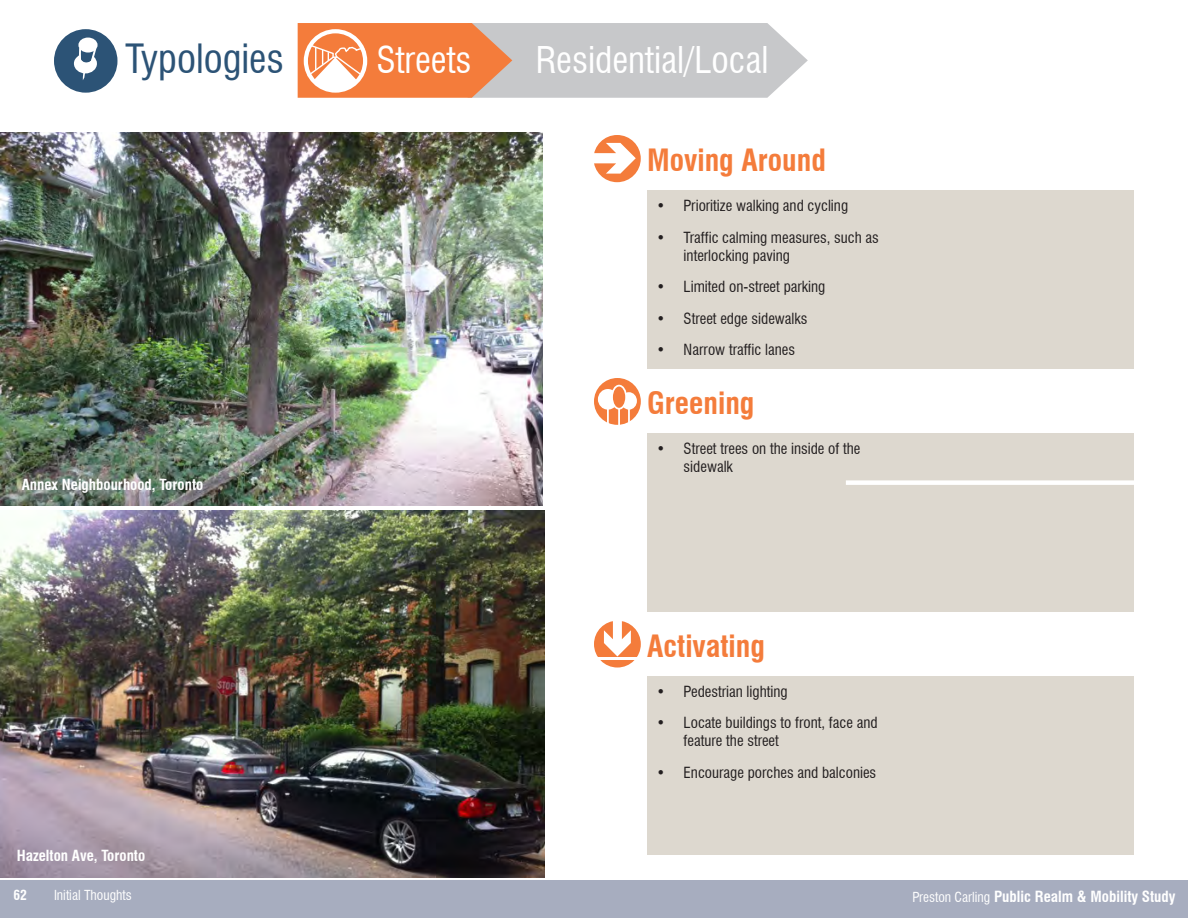
<style>
.page{position:relative;width:1188px;height:918px;background:#fff}
.page>*{position:absolute;margin:0;border:0;box-sizing:border-box;transform-origin:0 0}
._1502_Typologies_Tit{font:condensed 39.3px "Swiss 721 BT";color:#2c5376}
._1502_Subtitle{font:condensed 36px "Swiss 721 BT";color:#fff}
._1502_Kit_of_Parts_T{font:700 condensed 30px "Swiss 721 BT";color:#f47c3b}
._1502_Kit_of_Parts_G{font:condensed 15px/18px "Swiss 721 BT";color:#231f20}
._1502_Caption{font:700 condensed 15px "Swiss 721 BT";color:#fff}
.t1{font:condensed 13.5px "Swiss 721 BT";color:#fff}
.t2{font:700 condensed 13.5px "Swiss 721 BT";color:#fff}
.s1{font-weight:400;font-size:13.5px}
</style>
<div class="page">
<div style="left:0;top:880px;width:1188px;height:38px;background:#a7adbf"></div>
<div style="left:54px;top:29px;width:63px;height:64px;background:#2c5376;border-radius:50%"></div>
<div style="left:79px;top:39px;width:18px;height:13px;background:#fff;border-radius:50%"></div>
<div style="left:78px;top:38px;width:20px;height:15px;border:2px solid #fff;border-radius:50%"></div>
<svg style="left:73px;top:46px;width:25px;height:47px"></svg>
<svg style="left:298px;top:23px;width:510px;height:75px;background:#dab39e"></svg>
<div style="left:595px;top:622px;width:45px;height:44px;background:#f47c3b;border-radius:50%"></div>
<div style="left:594px;top:621px;width:47px;height:47px;border:2px solid #f47c3b;border-radius:50%"></div>
<svg style="left:604px;top:621px;width:27px;height:36px"></svg>
<hr style="left:596px;top:657px;width:44px;height:3px;background:#fff">
<div style="left:595px;top:136px;width:45px;height:45px;background:#f47c3b;border-radius:50%"></div>
<div style="left:594px;top:135px;width:47px;height:47px;border:2px solid #f47c3b;border-radius:50%"></div>
<svg style="left:594px;top:143px;width:42px;height:31px"></svg>
<div style="left:595px;top:379px;width:45px;height:45px;background:#f47c3b;border-radius:50%"></div>
<div style="left:594px;top:378px;width:47px;height:47px;border:2px solid #f47c3b;border-radius:50%"></div>
<div style="left:599px;top:390px;width:18px;height:19px;background:#fff;border-radius:50%"></div>
<div style="left:598px;top:389px;width:20px;height:21px;border:2px solid #fff;border-radius:50%"></div>
<svg style="left:607px;top:409px;width:2px;height:14px"></svg>
<div style="left:622px;top:393px;width:14px;height:16px;background:#fff;border-radius:50%"></div>
<div style="left:621px;top:392px;width:16px;height:18px;border:2px solid #fff;border-radius:50%"></div>
<div style="left:612px;top:386px;width:14px;height:23px;background:#f47c3b;border-radius:50%"></div>
<div style="left:611px;top:385px;width:16px;height:25px;border:2px solid #fff;border-radius:50%"></div>
<svg style="left:618px;top:409px;width:2px;height:16px"></svg>
<svg style="left:628px;top:409px;width:2px;height:13px"></svg>
<div style="left:647px;top:190px;width:487px;height:179px;background:#ddd8cf"></div>
<div style="left:647px;top:433px;width:487px;height:179px;background:#ddd8cf"></div>
<div style="left:647px;top:676px;width:487px;height:179px;background:#ddd8cf"></div>
<div style="left:846px;top:480px;width:342px;height:5px;background:#fff"></div>
<img style="left:0;top:510px;width:544px;height:367px">
<img style="left:1px;top:132px;width:542px;height:374px">
<p class="_1502_Typologies_Tit" style="left:125px;top:35px;width:160px">Typologies</p>
<p class="_1502_Subtitle" style="left:376px;top:38px;width:97px">Streets</p>
<p class="_1502_Subtitle" style="left:536px;top:39px;width:234px">Residential/Local</p>
<p class="_1502_Kit_of_Parts_T" style="left:647px;top:143px;width:180px">Moving Around</p>
<p class="_1502_Kit_of_Parts_G" style="left:657px;top:197px;width:193px">• Prioritize walking and cycling</p>
<p class="_1502_Kit_of_Parts_G" style="left:684px;top:228px;width:197px;text-indent:-27px">• Traffic calming measures, such as interlocking paving</p>
<p class="_1502_Kit_of_Parts_G" style="left:657px;top:278px;width:170px">• Limited on-street parking</p>
<p class="_1502_Kit_of_Parts_G" style="left:657px;top:309px;width:152px">• Street edge sidewalks</p>
<p class="_1502_Kit_of_Parts_G" style="left:657px;top:341px;width:140px">• Narrow traffic lanes</p>
<p class="_1502_Kit_of_Parts_T" style="left:647px;top:386px;width:109px">Greening</p>
<p class="_1502_Caption" style="left:22px;top:476px;width:183px">Annex Neighbourhood, Toronto</p>
<p class="_1502_Caption" style="left:17px;top:846px;width:130px">Hazelton Ave, Toronto</p>
<p class="_1502_Kit_of_Parts_G" style="left:684px;top:440px;width:178px;text-indent:-27px">• Street trees on the inside of the sidewalk</p>
<p class="_1502_Kit_of_Parts_T" style="left:647px;top:628px;width:119px">Activating</p>
<p class="_1502_Kit_of_Parts_G" style="left:657px;top:682px;width:132px">• Pedestrian lighting</p>
<p class="_1502_Kit_of_Parts_G" style="left:684px;top:714px;width:195px;text-indent:-27px">• Locate buildings to front, face and feature the street</p>
<p class="_1502_Kit_of_Parts_G" style="left:657px;top:763px;width:221px">• Encourage porches and balconies</p>
<p class="t2" style="left:14px;top:887px;width:15px">62</p>
<p class="t1" style="left:54px;top:887px;width:79px">Initial Thoughts</p>
<p class="_1502_Caption" style="left:912px;top:887px;width:265px"><span class="s1">Preston Carling</span> Public Realm &amp; Mobility Study</p>
</div>
